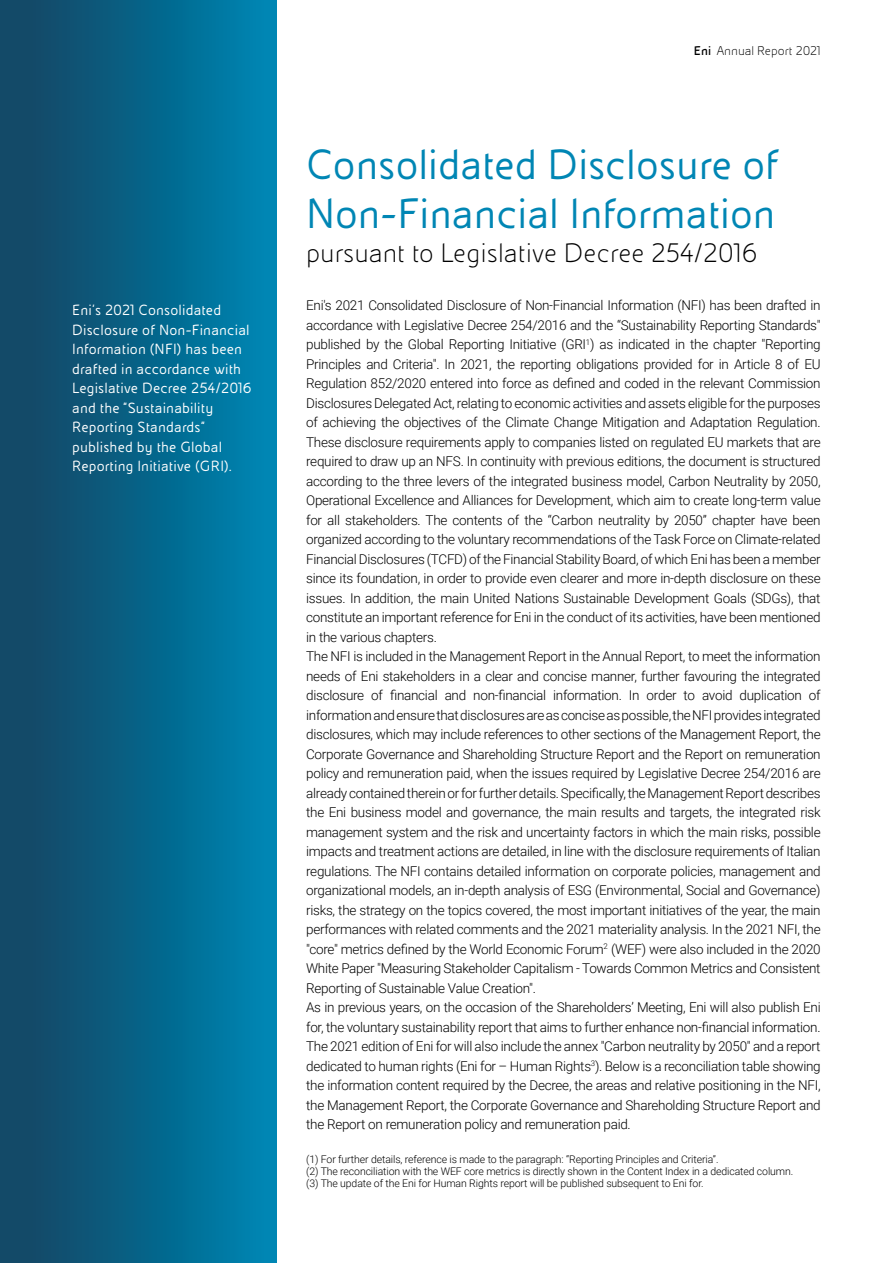
<style>
.page{position:relative;width:893px;height:1263px;background:#fff}
.page>*{position:absolute;margin:0;border:0;box-sizing:border-box;transform-origin:0 0}
.t1{font:45px/48.6px "Eni Exp";color:#0086b4}
.t2{font:300 28.5px "Eni Exp";color:#000}
.t3{font:15.75px/19.5px "Eni Exp";letter-spacing:.01em;color:#fff}
.t4{font:300 13.5px/19.5px "Roboto";letter-spacing:-.02em;color:#000}
.t5{font:300 13.5px "Eni Exp";color:#000}
.t6{font:300 10.5px/12px "Roboto";letter-spacing:-.01em;color:#000}
.s1{font-weight:700}
</style>
<div class="page">
<div style="left:0;top:0;width:276px;height:1263px;background:linear-gradient(to right,#15425e,#0085b3)"></div>
<p class="t3" style="left:72px;top:301px;width:181px">Eni's 2021 Consolidated<br>Disclosure of Non-Financial<br>Information (NFI) has been drafted in accordance with<br>Legislative Decree 254/2016 and the “Sustainability<br>Reporting Standards" published by the Global<br>Reporting Initiative (GRI).</p>
<p class="t5" style="left:694px;top:44px;width:128px"><span class="s1">Eni</span> Annual Report 2021</p>
<h1 class="t1" style="left:306px;top:142px;width:475px">Consolidated Disclosure of<br>Non-Financial Information</h1>
<h2 class="t2" style="left:306px;top:239px;width:453px">pursuant to Legislative Decree 254/2016</h2>
<p class="t4" style="left:306px;top:295px;width:516px">Eni's 2021 Consolidated Disclosure of Non-Financial Information (NFI) has been drafted in accordance with Legislative Decree 254/2016 and the “Sustainability Reporting Standards" published by the Global Reporting Initiative (GRI<sup>1</sup>) as indicated in the chapter "Reporting Principles and Criteria". In 2021, the reporting obligations provided for in Article 8 of EU Regulation 852/2020 entered into force as defined and coded in the relevant Commission Disclosures Delegated Act, relating to economic activities and assets eligible for the purposes of achieving the objectives of the Climate Change Mitigation and Adaptation Regulation.<br>These disclosure requirements apply to companies listed on regulated EU markets that are required to draw up an NFS. In continuity with previous editions, the document is structured according to the three levers of the integrated business model, Carbon Neutrality by 2050, Operational Excellence and Alliances for Development, which aim to create long-term value for all stakeholders. The contents of the “Carbon neutrality by 2050” chapter have been organized according to the voluntary recommendations of the Task Force on Climate-related Financial Disclosures (TCFD) of the Financial Stability Board, of which Eni has been a member since its foundation, in order to provide even clearer and more in-depth disclosure on these issues. In addition, the main United Nations Sustainable Development Goals (SDGs), that constitute an important reference for Eni in the conduct of its activities, have been mentioned in the various chapters.<br>The NFI is included in the Management Report in the Annual Report, to meet the information needs of Eni stakeholders in a clear and concise manner, further favouring the integrated disclosure of financial and non-financial information. In order to avoid duplication of information and ensure that disclosures are as concise as possible, the NFI provides integrated disclosures, which may include references to other sections of the Management Report, the Corporate Governance and Shareholding Structure Report and the Report on remuneration policy and remuneration paid, when the issues required by Legislative Decree 254/2016 are already contained therein or for further details. Specifically, the Management Report describes the Eni business model and governance, the main results and targets, the integrated risk management system and the risk and uncertainty factors in which the main risks, possible impacts and treatment actions are detailed, in line with the disclosure requirements of Italian regulations. The NFI contains detailed information on corporate policies, management and organizational models, an in-depth analysis of ESG (Environmental, Social and Governance) risks, the strategy on the topics covered, the most important initiatives of the year, the main performances with related comments and the 2021 materiality analysis. In the 2021 NFI, the "core" metrics defined by the World Economic Forum<sup>2</sup> (WEF) were also included in the 2020<br>White Paper "Measuring Stakeholder Capitalism - Towards Common Metrics and Consistent Reporting of Sustainable Value Creation".<br>As in previous years, on the occasion of the Shareholders’ Meeting, Eni will also publish Eni for, the voluntary sustainability report that aims to further enhance non-financial information.<br>The 2021 edition of Eni for will also include the annex "Carbon neutrality by 2050" and a report dedicated to human rights (Eni for – Human Rights<sup>3</sup>). Below is a reconciliation table showing the information content required by the Decree, the areas and relative positioning in the NFI, the Management Report, the Corporate Governance and Shareholding Structure Report and the Report on remuneration policy and remuneration paid.</p>
<p class="t6" style="left:306px;top:1153px;width:489px">(1) For further details, reference is made to the paragraph: “Reporting Principles and Criteria”.<br>(2) The reconciliation with the WEF core metrics is directly shown in the Content Index in a dedicated column. (3) The update of the Eni for Human Rights report will be published subsequent to Eni for.</p>
</div>
